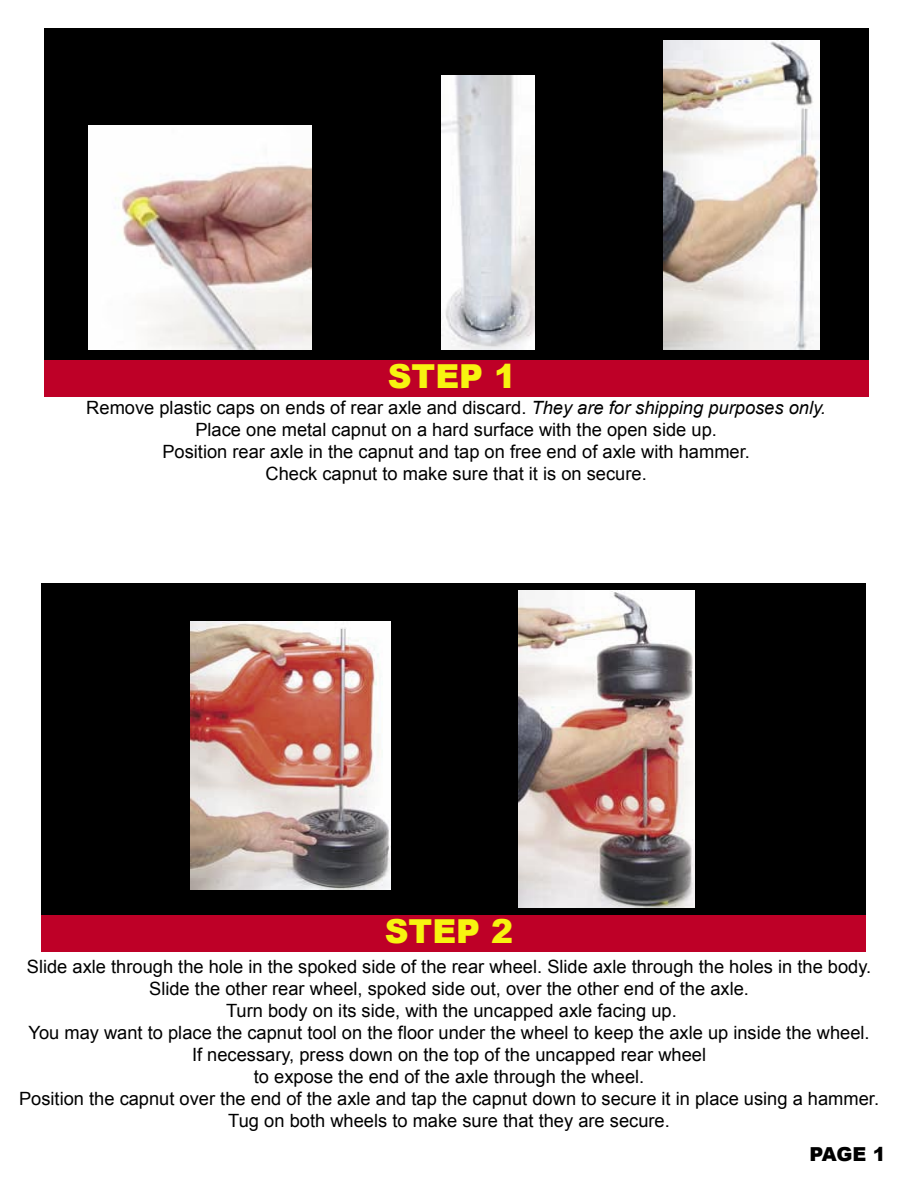
<style>
.page{position:relative;width:918px;height:1188px;background:#fff}
.page>*{position:absolute;margin:0;border:0;box-sizing:border-box;transform-origin:0 0}
.t1{font:900 33px "Arial";color:#f7f410}
.t2{font:900 19.2px "Arial";color:#000}
.t3{font:18.3px/22px "Arial";color:#000;text-align:center}
.s1{font-style:italic}
</style>
<div class="page">
<div style="left:44px;top:65px;width:825px;height:332px;background:#be0027"></div>
<div style="left:44px;top:28px;width:825px;height:332px;background:#000"></div>
<img style="left:88px;top:125px;width:224px;height:224px">
<img style="left:441px;top:76px;width:94px;height:273px">
<img style="left:664px;top:41px;width:156px;height:308px">
<div style="left:41px;top:620px;width:825px;height:331px;background:#be0027"></div>
<div style="left:41px;top:583px;width:825px;height:332px;background:#000"></div>
<img style="left:190px;top:622px;width:200px;height:268px">
<img style="left:519px;top:590px;width:176px;height:318px">
<p class="t1" style="left:388px;top:358px;width:130px">STEP 1</p>
<p class="t3" style="left:86px;top:396px;width:741px">Remove plastic caps on ends of rear axle and discard. <span class="s1">They are for shipping purposes only.<br></span>Place one metal capnut on a hard surface with the open side up.<br>Position rear axle in the capnut and tap on free end of axle with hammer.<br>Check capnut to make sure that it is on secure.</p>
<p class="t1" style="left:385px;top:913px;width:130px">STEP 2</p>
<p class="t3" style="left:19px;top:956px;width:862px">Slide axle through the hole in the spoked side of the rear wheel. Slide axle through the holes in the body.<br>Slide the other rear wheel, spoked side out, over the other end of the axle.<br>Turn body on its side, with the uncapped axle facing up.<br>You may want to place the capnut tool on the floor under the wheel to keep the axle up inside the wheel.<br>If necessary, press down on the top of the uncapped rear wheel<br>to expose the end of the axle through the wheel.<br>Position the capnut over the end of the axle and tap the capnut down to secure it in place using a hammer.<br>Tug on both wheels to make sure that they are secure.</p>
<p class="t2" style="left:809px;top:1144px;width:78px">PAGE 1</p>
</div>
